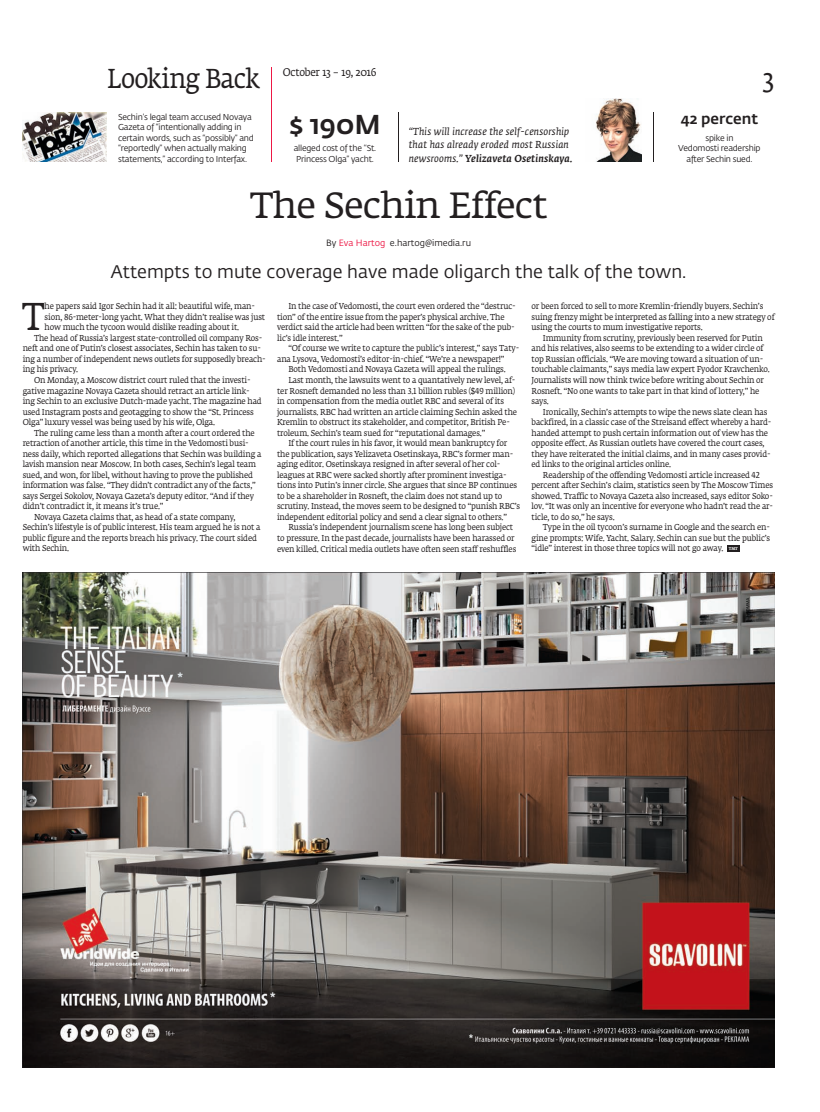
<style>
.page{position:relative;width:820px;height:1112px;background:#fff}
.page>*{position:absolute;margin:0;border:0;box-sizing:border-box;transform-origin:0 0}
.t1{font:38.3px "Fedra Serif A Pro";color:#231f20;scale:.91 1}
.t2{font:36px "Fedra Serif A Pro";letter-spacing:-.02em;color:#231f20}
.t3{font:27px "Fedra Serif A Pro";letter-spacing:-.025em;color:#231f20;scale:.9 1}
.t4{font:500 27px "Fedra Sans Pro";color:#231f20}
.t5{font:18px "Fedra Sans Pro";color:#231f20}
.t6{font:500 15px "Fedra Sans Pro";color:#231f20}
.t7{font:11px "Fedra Serif A Pro";letter-spacing:-.03em;color:#231f20;scale:.9 1}
.t8{font:italic 10px/13.5px "Fedra Serif A Pro";letter-spacing:.015em;color:#231f20}
.t9{font:9px "Fedra Sans Pro";color:#231f20}
.t10{font:8.5px/10.5px "Fedra Serif A Pro";letter-spacing:-.015em;color:#231f20;scale:.91 1}
.t11{font:8.5px/10.5px "Fedra Sans Pro";letter-spacing:-.025em;color:#231f20}
.s1{font-weight:500}
.s2{color:#ed1845}
.s3{font-weight:700;font-size:4px;color:#fff}
</style>
<div class="page">
<hr style="left:271px;top:67px;width:1px;height:95px;background:#ed1845">
<div style="left:726px;top:545px;width:13px;height:6px;background:#231f20"></div>
<img style="left:23px;top:112px;width:84px;height:50px">
<hr style="left:398px;top:112px;width:1px;height:50px;background:#231f20">
<hr style="left:652px;top:112px;width:1px;height:50px;background:#231f20">
<img style="left:596px;top:99px;width:45px;height:63px">
<img style="left:23px;top:572px;width:751px;height:495px">
<h3 class="t3" style="left:107px;top:63px;width:171px">Looking Back</h3>
<p class="t7" style="left:283px;top:65px;width:106px">October 13 – 19, 2016</p>
<h3 class="t3" style="left:762px;top:63px;width:14px">3</h3>
<p class="t11" style="left:118px;top:111px;width:137px">sechin’s legal team accused Novaya Gazeta of “intentionally adding in certain words, such as “possibly” and “reportedly” when actually making statements,” according to interfax.</p>
<h3 class="t6" style="left:680px;top:107px;width:79px">42 percent</h3>
<h3 class="t4" style="left:289px;top:103px;width:93px">$ 190M</h3>
<p class="t8" style="left:408px;top:125px;width:165px">“This will increase the self-censorship that has already eroded most Russian newsrooms.” <span class="s1">Yelizaveta Osetinskaya.</span></p>
<p class="t11" style="left:294px;top:143px;width:84px">alleged cost of the ‘‘st.<br>Princess olga” yacht.</p>
<p class="t11" style="left:678px;top:132px;width:84px;text-align:center">spike in<br>vedomosti readership after sechin sued.</p>
<h2 class="t2" style="left:250px;top:184px;width:299px">The Sechin Effect</h2>
<p class="t9" style="left:326px;top:237px;width:146px">By <span class="s2">Eva Hartog</span> e.hartog@imedia.ru</p>
<h3 class="t5" style="left:111px;top:259px;width:577px">Attempts to mute coverage have made oligarch the talk of the town.</h3>
<h1 class="t1" style="left:22px;top:294px;width:27px">T</h1>
<p class="t10" style="left:45px;top:301px;width:232px">he papers said Igor Sechin had it all: beautiful wife, man-</p>
<p class="t10" style="left:45px;top:311px;width:244px">sion, 86-meter-long yacht. What they didn’t realise was just</p>
<p class="t10" style="left:45px;top:322px;width:215px">how much the tycoon would dislike reading about it.</p>
<p class="t10" style="left:34px;top:332px;width:252px">The head of Russia’s largest state-controlled oil company Ros-</p>
<p class="t10" style="left:23px;top:343px;width:263px">neft and one of Putin’s closest associates, Sechin has taken to su-</p>
<p class="t10" style="left:23px;top:353px;width:268px">ing a number of independent news outlets for supposedly breach-</p>
<p class="t10" style="left:23px;top:364px;width:62px">ing his privacy.</p>
<p class="t10" style="left:34px;top:375px;width:239px">On Monday, a Moscow district court ruled that the investi-</p>
<p class="t10" style="left:23px;top:385px;width:251px">gative magazine Novaya Gazeta should retract an article link-</p>
<p class="t10" style="left:23px;top:396px;width:264px">ing Sechin to an exclusive Dutch-made yacht. The magazine had</p>
<p class="t10" style="left:23px;top:406px;width:255px">used Instagram posts and geotagging to show the “St. Princess</p>
<p class="t10" style="left:23px;top:417px;width:213px">Olga” luxury vessel was being used by his wife, Olga.</p>
<p class="t10" style="left:34px;top:427px;width:244px">The ruling came less than a month after a court ordered the</p>
<p class="t10" style="left:23px;top:438px;width:250px">retraction of another article, this time in the Vedomosti busi-</p>
<p class="t10" style="left:23px;top:448px;width:264px">ness daily, which reported allegations that Sechin was building a</p>
<p class="t10" style="left:23px;top:459px;width:258px">lavish mansion near Moscow. In both cases, Sechin’s legal team</p>
<p class="t10" style="left:23px;top:469px;width:254px">sued, and won, for libel, without having to prove the published</p>
<p class="t10" style="left:23px;top:480px;width:257px">information was false. “They didn’t contradict any of the facts,”</p>
<p class="t10" style="left:23px;top:490px;width:255px">says Sergei Sokolov, Novaya Gazeta’s deputy editor. “And if they</p>
<p class="t10" style="left:23px;top:501px;width:156px">didn’t contradict it, it means it’s true.”</p>
<p class="t10" style="left:34px;top:511px;width:223px">Novaya Gazeta claims that, as head of a state company,</p>
<p class="t10" style="left:23px;top:522px;width:263px">Sechin’s lifestyle is of public interest. His team argued he is not a</p>
<p class="t10" style="left:23px;top:532px;width:259px">public figure and the reports breach his privacy. The court sided</p>
<p class="t10" style="left:23px;top:543px;width:52px">with Sechin.</p>
<p class="t10" style="left:277px;top:301px;width:263px;text-indent:11px">In the case of Vedomosti, the court even ordered the “destruc&shy;tion” of the entire issue from the paper’s physical archive. The verdict said the article had been written “for the sake of the pub&shy;lic’s idle interest.”</p>
<p class="t10" style="left:288px;top:343px;width:255px">“Of course we write to capture the public’s interest,” says Taty-</p>
<p class="t10" style="left:277px;top:354px;width:251px">ana Lysova, Vedomosti’s editor-in-chief. “We’re a newspaper!”</p>
<p class="t10" style="left:288px;top:364px;width:240px">Both Vedomosti and Novaya Gazeta will appeal the rulings.</p>
<p class="t10" style="left:288px;top:375px;width:251px">Last month, the lawsuits went to a quantatively new level, af-</p>
<p class="t10" style="left:277px;top:385px;width:263px">ter Rosneft demanded no less than 3.1 billion rubles ($49 million)</p>
<p class="t10" style="left:277px;top:396px;width:251px">in compensation from the media outlet RBC and several of its</p>
<p class="t10" style="left:277px;top:406px;width:265px">journalists. RBC had written an article claiming Sechin asked the</p>
<p class="t10" style="left:277px;top:417px;width:257px">Kremlin to obstruct its stakeholder, and competitor, British Pe-</p>
<p class="t10" style="left:277px;top:427px;width:230px">troleum. Sechin’s team sued for “reputational damages.”</p>
<p class="t10" style="left:288px;top:438px;width:242px">If the court rules in his favor, it would mean bankruptcy for</p>
<p class="t10" style="left:277px;top:448px;width:261px">the publication, says Yelizaveta Osetinskaya, RBC’s former man-</p>
<p class="t10" style="left:277px;top:459px;width:247px">aging editor. Osetinskaya resigned in after several of her col-</p>
<p class="t10" style="left:277px;top:469px;width:253px">leagues at RBC were sacked shortly after prominent investiga-</p>
<p class="t10" style="left:277px;top:480px;width:265px">tions into Putin’s inner circle. She argues that since BP continues</p>
<p class="t10" style="left:277px;top:490px;width:249px">to be a shareholder in Rosneft, the claim does not stand up to</p>
<p class="t10" style="left:277px;top:501px;width:268px">scrutiny. Instead, the moves seem to be designed to “punish RBC’s</p>
<p class="t10" style="left:277px;top:511px;width:254px">independent editorial policy and send a clear signal to others.”</p>
<p class="t10" style="left:288px;top:522px;width:248px">Russia’s independent journalism scene has long been subject</p>
<p class="t10" style="left:277px;top:532px;width:262px">to pressure. In the past decade, journalists have been harassed or</p>
<p class="t10" style="left:277px;top:543px;width:264px">even killed. Critical media outlets have often seen staff reshuffles</p>
<p class="t10" style="left:531px;top:301px;width:268px">or been forced to sell to more Kremlin-friendly buyers. Sechin’s suing frenzy might be interpreted as falling into a new strategy of using the courts to mum investigative reports.</p>
<p class="t10" style="left:531px;top:332px;width:263px;text-indent:11px">Immunity from scrutiny, previously been reserved for Putin and his relatives, also seems to be extending to a wider circle of top Russian officials. “We are moving toward a situation of un&shy;touchable claimants,” says media law expert Fyodor Kravchenko.<br>Journalists will now think twice before writing about Sechin or Rosneft. “No one wants to take part in that kind of lottery,” he says.</p>
<p class="t10" style="left:531px;top:406px;width:265px;text-indent:11px">Ironically, Sechin’s attempts to wipe the news slate clean has backfired, in a classic case of the Streisand effect whereby a hard&shy;handed attempt to push certain information out of view has the opposite effect. As Russian outlets have covered the court cases, they have reiterated the initial claims, and in many cases provid&shy;ed links to the original articles online.</p>
<p class="t10" style="left:531px;top:469px;width:267px;text-indent:11px">Readership of the offending Vedomosti article increased 42 percent after Sechin’s claim, statistics seen by The Moscow Times showed. Traffic to Novaya Gazeta also increased, says editor Soko&shy;lov. “It was only an incentive for everyone who hadn’t read the ar&shy;ticle, to do so,” he says.</p>
<p class="t10" style="left:531px;top:522px;width:264px;text-align:justify;text-indent:11px">Type in the oil tycoon’s surname in Google and the search en&shy;gine prompts: Wife. Yacht. Salary. Sechin can sue but the public’s “idle” interest in those three topics will not go away. <span class="s3">TMT</span></p>
</div>
